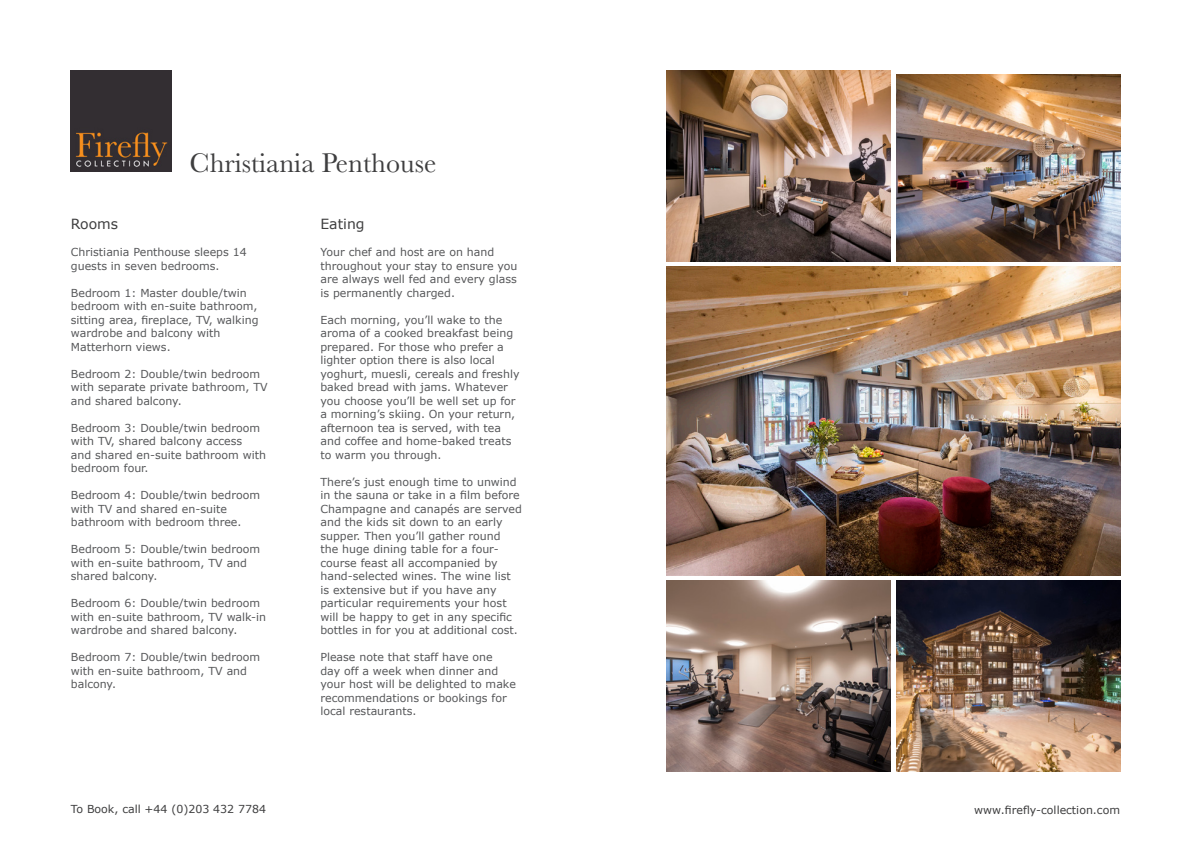
<style>
.page{position:relative;width:1191px;height:842px;background:#fff}
.page>*{position:absolute;margin:0;border:0;box-sizing:border-box;transform-origin:0 0}
.t1{font:28px "Baskerville";color:#3e3e3f}
.t2{font:14px "Verdana";color:#3e3e3f}
.t3{font:11px/13.5px "Verdana";color:#57585a}
.t4{font:11px "Verdana";color:#3e3e3f}
</style>
<div class="page">
<img style="left:71px;top:71px;width:101px;height:101px">
<img style="left:666px;top:267px;width:454px;height:308px">
<img style="left:896px;top:581px;width:224px;height:190px">
<img style="left:666px;top:581px;width:224px;height:190px">
<img style="left:666px;top:71px;width:224px;height:190px">
<img style="left:896px;top:75px;width:224px;height:186px">
<p class="t1" style="left:190px;top:145px;width:248px">Christiania Penthouse</p>
<p class="t2" style="left:71px;top:215px;width:49px">Rooms</p>
<p class="t3" style="left:71px;top:245px;width:177px">Christiania Penthouse sleeps 14 guests in seven bedrooms.</p>
<p class="t3" style="left:71px;top:286px;width:189px">Bedroom 1: Master double/twin bedroom with en-suite bathroom, sitting area, fireplace, TV, walking wardrobe and balcony with<br>Matterhorn views.</p>
<p class="t3" style="left:71px;top:367px;width:198px">Bedroom 2: Double/twin bedroom with separate private bathroom, TV and shared balcony.</p>
<p class="t3" style="left:71px;top:421px;width:197px">Bedroom 3: Double/twin bedroom with TV, shared balcony access<br>and shared en-suite bathroom with bedroom four.</p>
<p class="t3" style="left:71px;top:488px;width:191px">Bedroom 4: Double/twin bedroom with TV and shared en-suite bathroom with bedroom three.</p>
<p class="t3" style="left:71px;top:542px;width:191px">Bedroom 5: Double/twin bedroom with en-suite bathroom, TV and shared balcony.</p>
<p class="t3" style="left:71px;top:596px;width:197px">Bedroom 6: Double/twin bedroom with en-suite bathroom, TV walk-in wardrobe and shared balcony.</p>
<p class="t3" style="left:71px;top:650px;width:191px">Bedroom 7: Double/twin bedroom with en-suite bathroom, TV and balcony.</p>
<p class="t4" style="left:71px;top:802px;width:197px">To Book, call +44 (0)203 432 7784</p>
<p class="t2" style="left:320px;top:215px;width:46px">Eating</p>
<p class="t3" style="left:320px;top:245px;width:199px">Your chef and host are on hand throughout your stay to ensure you are always well fed and every glass is permanently charged.</p>
<p class="t3" style="left:320px;top:313px;width:201px">Each morning, you’ll wake to the aroma of a cooked breakfast being prepared. For those who prefer a lighter option there is also local yoghurt, muesli, cereals and freshly baked bread with jams. Whatever you choose you’ll be well set up for a morning’s skiing. On your return, afternoon tea is served, with tea and coffee and home-baked treats to warm you through.</p>
<p class="t3" style="left:320px;top:475px;width:203px">There’s just enough time to unwind in the sauna or take in a film before Champagne and canapés are served and the kids sit down to an early supper. Then you’ll gather round<br>the huge dining table for a four&shy;course feast all accompanied by hand-selected wines. The wine list is extensive but if you have any particular requirements your host will be happy to get in any specific bottles in for you at additional cost.</p>
<p class="t3" style="left:320px;top:650px;width:197px">Please note that staff have one<br>day off a week when dinner and your host will be delighted to make recommendations or bookings for local restaurants.</p>
<p class="t4" style="left:974px;top:803px;width:147px">www.firefly-collection.com</p>
</div>
